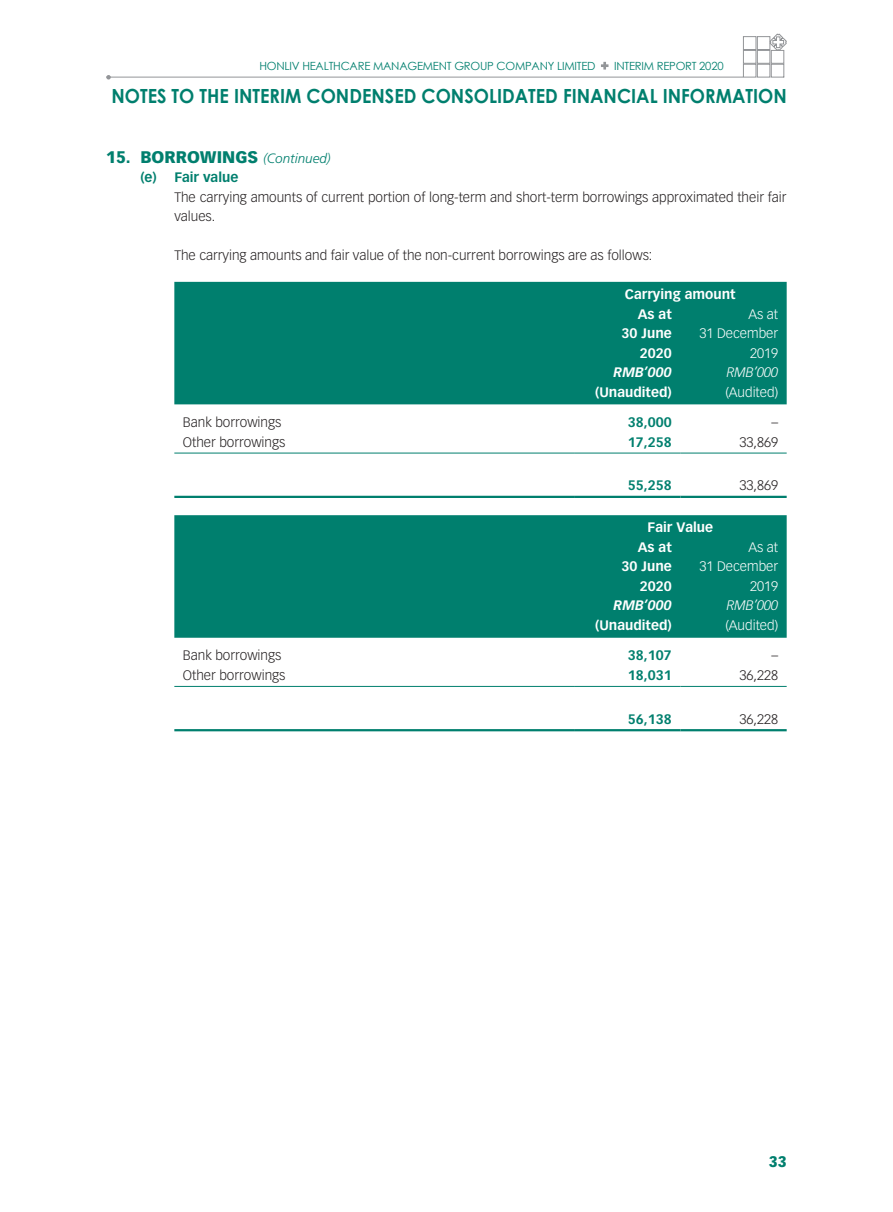
<style>
.page{position:relative;width:893px;height:1212px;background:#fff}
.page>*{position:absolute;margin:0;border:0;box-sizing:border-box;transform-origin:0 0}
.t1{font:700 19.5px "Century Gothic";color:#007f6e;scale:.93 1}
.t2{font:900 16.5px "Vectora LT Std";color:#007f6e}
.t3{font:900 15px "Vectora LT Std";color:#007f6e}
.t4{font:300 13.5px/19.5px "Vectora LT Std";color:#231f20}
.t5{font:700 13.5px "Vectora LT Std";color:#fff}
.t6{font:300 13.5px/19.5px "Vectora LT Std";color:#fff;text-align:right}
.t7{font:700 13.5px "Vectora LT Std";color:#007f6e}
.t8{font:italic 700 13.5px "Vectora LT Std";color:#fff}
.t9{font:italic 300 13.5px "Vectora LT Std";color:#fff}
.t10{font:11.25px "Century Gothic";letter-spacing:-.02em;color:#007f6e}
.s1{font-family:"Frutiger LT Std";font-weight:300;font-style:italic;font-size:13.5px}
</style>
<div class="page">
<div style="left:743px;top:36px;width:13px;height:14px;border:1px solid #939598"></div>
<div style="left:743px;top:50px;width:13px;height:14px;border:1px solid #939598"></div>
<div style="left:757px;top:36px;width:13px;height:14px;border:1px solid #939598"></div>
<div style="left:757px;top:50px;width:13px;height:14px;border:1px solid #939598"></div>
<div style="left:757px;top:64px;width:13px;height:13px;border:1px solid #939598"></div>
<div style="left:771px;top:50px;width:13px;height:14px;border:1px solid #939598"></div>
<div style="left:771px;top:64px;width:14px;height:14px;border:1px solid #939598"></div>
<svg style="left:769px;top:33px;width:18px;height:19px"></svg>
<svg style="left:106px;top:62px;width:651px;height:18px"></svg>
<div style="left:174px;top:282px;width:613px;height:122px;background:#007f6e"></div>
<hr style="left:174px;top:453px;width:400px;height:1px;background:#007f6e">
<hr style="left:574px;top:453px;width:106px;height:1px;background:#007f6e">
<hr style="left:680px;top:453px;width:107px;height:1px;background:#007f6e">
<hr style="left:174px;top:496px;width:400px;height:2px;background:#007f6e">
<hr style="left:574px;top:496px;width:106px;height:2px;background:#007f6e">
<hr style="left:680px;top:496px;width:107px;height:2px;background:#007f6e">
<div style="left:174px;top:515px;width:613px;height:123px;background:#007f6e"></div>
<hr style="left:174px;top:686px;width:400px;height:1px;background:#007f6e">
<hr style="left:574px;top:686px;width:106px;height:1px;background:#007f6e">
<hr style="left:680px;top:686px;width:107px;height:1px;background:#007f6e">
<hr style="left:174px;top:729px;width:400px;height:2px;background:#007f6e">
<hr style="left:574px;top:729px;width:106px;height:2px;background:#007f6e">
<hr style="left:680px;top:729px;width:107px;height:2px;background:#007f6e">
<p class="t10" style="left:259px;top:58px;width:338px">HONLIV HEALTHCARE MANAGEMENT GROUP COMPANY LIMITED</p>
<p class="t10" style="left:614px;top:58px;width:111px">INTERIM REPORT 2020</p>
<h1 class="t1" style="left:111px;top:81px;width:728px">NOTES TO THE INTERIM CONDENSED CONSOLIDATED FINANCIAL INFORMATION</h1>
<p class="t2" style="left:106px;top:146px;width:226px">15. BORROWINGS <span class="s1">(Continued)</span></p>
<p class="t7" style="left:140px;top:169px;width:100px">(e) Fair value</p>
<p class="t4" style="left:174px;top:187px;width:614px">The carrying amounts of current portion of long-term and short-term borrowings approximated their fair values.</p>
<p class="t4" style="left:174px;top:246px;width:480px">The carrying amounts and fair value of the non-current borrowings are as follows:</p>
<p class="t5" style="left:625px;top:286px;width:112px">Carrying amount</p>
<p class="t5" style="left:638px;top:306px;width:35px">As at</p>
<p class="t5" style="left:622px;top:325px;width:52px">30 June</p>
<p class="t5" style="left:640px;top:345px;width:33px">2020</p>
<p class="t6" style="left:700px;top:304px;width:80px">As at<br>31 December<br>2019</p>
<p class="t8" style="left:614px;top:364px;width:60px">RMB’000</p>
<p class="t9" style="left:727px;top:364px;width:53px">RMB’000</p>
<p class="t5" style="left:595px;top:383px;width:78px">(Unaudited)</p>
<p class="t6" style="left:725px;top:382px;width:54px">(Audited)</p>
<p class="t4" style="left:183px;top:413px;width:100px">Bank borrowings</p>
<p class="t7" style="left:628px;top:414px;width:45px">38,000</p>
<p class="t4" style="left:771px;top:413px;width:8px">–</p>
<p class="t4" style="left:183px;top:432px;width:104px">Other borrowings</p>
<p class="t7" style="left:628px;top:434px;width:45px">17,258</p>
<p class="t4" style="left:740px;top:432px;width:40px">33,869</p>
<p class="t7" style="left:628px;top:477px;width:45px">55,258</p>
<p class="t4" style="left:739px;top:476px;width:40px">33,869</p>
<p class="t5" style="left:648px;top:519px;width:67px">Fair Value</p>
<p class="t5" style="left:638px;top:539px;width:35px">As at</p>
<p class="t5" style="left:622px;top:558px;width:52px">30 June</p>
<p class="t5" style="left:640px;top:578px;width:33px">2020</p>
<p class="t6" style="left:700px;top:537px;width:80px">As at<br>31 December<br>2019</p>
<p class="t8" style="left:614px;top:597px;width:60px">RMB’000</p>
<p class="t9" style="left:727px;top:597px;width:53px">RMB’000</p>
<p class="t5" style="left:595px;top:617px;width:78px">(Unaudited)</p>
<p class="t6" style="left:725px;top:615px;width:54px">(Audited)</p>
<p class="t4" style="left:183px;top:646px;width:100px">Bank borrowings</p>
<p class="t7" style="left:628px;top:647px;width:45px">38,107</p>
<p class="t4" style="left:771px;top:646px;width:8px">–</p>
<p class="t4" style="left:183px;top:665px;width:104px">Other borrowings</p>
<p class="t7" style="left:628px;top:667px;width:45px">18,031</p>
<p class="t4" style="left:740px;top:665px;width:40px">36,228</p>
<p class="t7" style="left:628px;top:710px;width:45px">56,138</p>
<p class="t4" style="left:739px;top:709px;width:40px">36,228</p>
<p class="t3" style="left:769px;top:1152px;width:19px">33</p>
</div>
